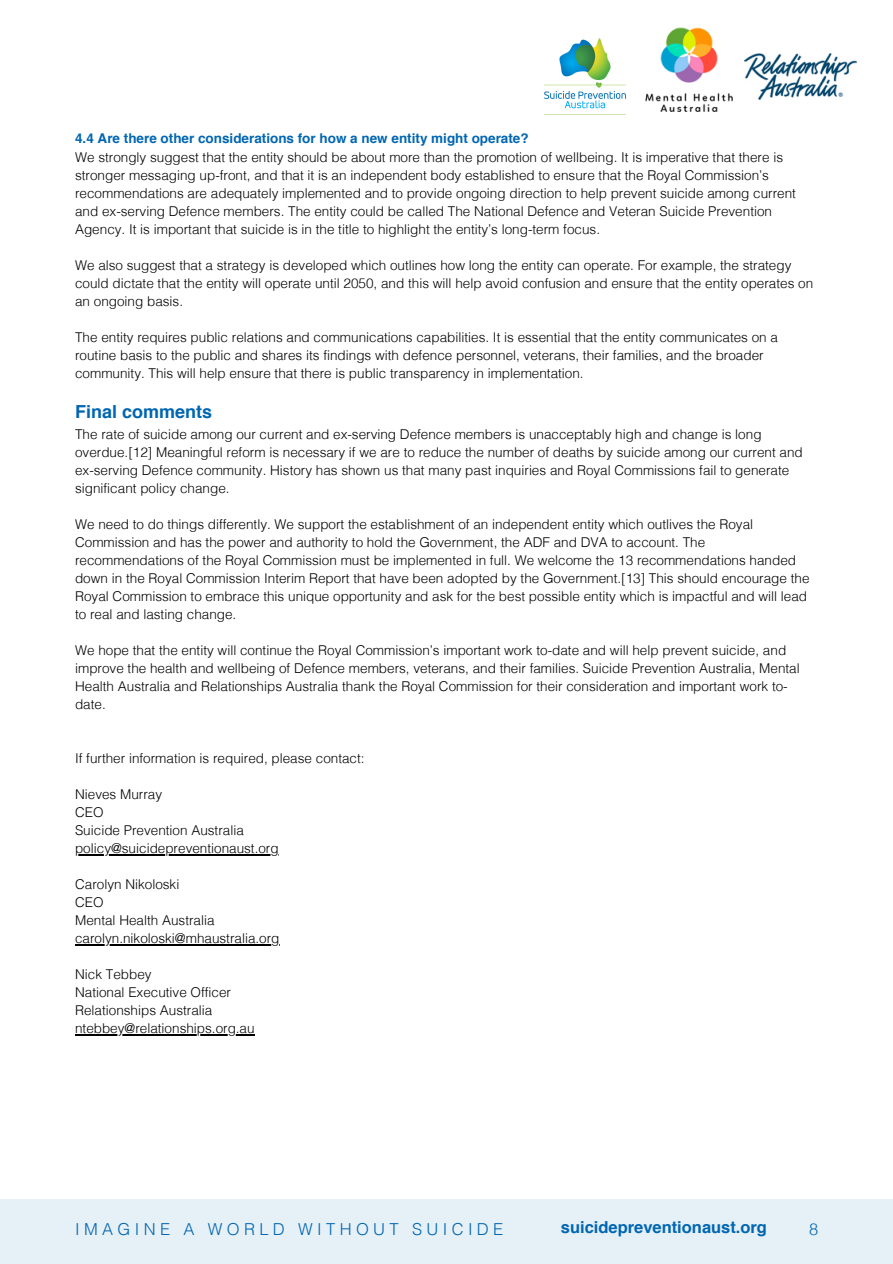
<style>
.page{position:relative;width:893px;height:1264px;background:#fff}
.page>*{position:absolute;margin:0;border:0;box-sizing:border-box;transform-origin:0 0}
.t1{font:700 18px "Helvetica";color:#0066b1}
.t2{font:300 16.5px "Helvetica";letter-spacing:.265em;color:#0066b1}
.t3{font:700 16.5px "Helvetica";color:#0066b1}
.t4{font:300 13.5px/18px "Helvetica";color:#000}
.t5{font:700 13.5px "Helvetica";color:#0066b1}
</style>
<div class="page">
<div style="left:0;top:1199px;width:892px;height:64px;background:#e6f0f7"></div>
<img style="left:544px;top:38px;width:82px;height:77px">
<img style="left:645px;top:27px;width:88px;height:85px">
<img style="left:744px;top:54px;width:112px;height:46px">
<hr style="left:75px;top:854px;width:204px;height:1px;background:#000">
<hr style="left:75px;top:944px;width:100px;height:1px;background:#000">
<hr style="left:175px;top:944px;width:104px;height:1px;background:#000">
<hr style="left:75px;top:1034px;width:180px;height:1px;background:#000">
<p class="t5" style="left:75px;top:133px;width:455px">4.4 Are there other considerations for how a new entity might operate?</p>
<p class="t4" style="left:75px;top:148px;width:722px">We strongly suggest that the entity should be about more than the promotion of wellbeing. It is imperative that there is stronger messaging up-front, and that it is an independent body established to ensure that the Royal Commission’s recommendations are adequately implemented and to provide ongoing direction to help prevent suicide among current and ex-serving Defence members. The entity could be called The National Defence and Veteran Suicide Prevention Agency. It is important that suicide is in the title to highlight the entity’s long-term focus.</p>
<p class="t4" style="left:75px;top:256px;width:739px">We also suggest that a strategy is developed which outlines how long the entity can operate. For example, the strategy could dictate that the entity will operate until 2050, and this will help avoid confusion and ensure that the entity operates on an ongoing basis.</p>
<p class="t4" style="left:75px;top:328px;width:704px">The entity requires public relations and communications capabilities. It is essential that the entity communicates on a routine basis to the public and shares its findings with defence personnel, veterans, their families, and the broader community. This will help ensure that there is public transparency in implementation.</p>
<p class="t1" style="left:75px;top:404px;width:138px">Final comments</p>
<p class="t4" style="left:75px;top:425px;width:729px">The rate of suicide among our current and ex-serving Defence members is unacceptably high and change is long overdue.[12] Meaningful reform is necessary if we are to reduce the number of deaths by suicide among our current and ex-serving Defence community. History has shown us that many past inquiries and Royal Commissions fail to generate significant policy change.</p>
<p class="t4" style="left:75px;top:515px;width:736px">We need to do things differently. We support the establishment of an independent entity which outlives the Royal Commission and has the power and authority to hold the Government, the ADF and DVA to account. The recommendations of the Royal Commission must be implemented in full. We welcome the 13 recommendations handed down in the Royal Commission Interim Report that have been adopted by the Government.[13] This should encourage the Royal Commission to embrace this unique opportunity and ask for the best possible entity which is impactful and will lead to real and lasting change.</p>
<p class="t4" style="left:75px;top:641px;width:726px">We hope that the entity will continue the Royal Commission’s important work to-date and will help prevent suicide, and improve the health and wellbeing of Defence members, veterans, and their families. Suicide Prevention Australia, Mental Health Australia and Relationships Australia thank the Royal Commission for their consideration and important work to&shy;date.</p>
<p class="t4" style="left:75px;top:749px;width:291px">If further information is required, please contact:</p>
<p class="t4" style="left:75px;top:785px;width:88px">Nieves Murray</p>
<p class="t4" style="left:75px;top:803px;width:30px">CEO</p>
<p class="t4" style="left:75px;top:821px;width:170px">Suicide Prevention Australia</p>
<p class="t4" style="left:75px;top:839px;width:205px">policy@suicidepreventionaust.org</p>
<p class="t4" style="left:75px;top:875px;width:106px">Carolyn Nikoloski</p>
<p class="t4" style="left:75px;top:893px;width:30px">CEO</p>
<p class="t4" style="left:75px;top:911px;width:141px">Mental Health Australia</p>
<p class="t4" style="left:75px;top:929px;width:206px">carolyn.nikoloski@mhaustralia.org</p>
<p class="t4" style="left:75px;top:965px;width:78px">Nick Tebbey</p>
<p class="t4" style="left:75px;top:983px;width:157px">National Executive Officer</p>
<p class="t4" style="left:75px;top:1001px;width:139px">Relationships Australia</p>
<p class="t4" style="left:75px;top:1019px;width:181px">ntebbey@relationships.org.au</p>
<p class="t2" style="left:75px;top:1218px;width:429px">IMAGINE A WORLD WITHOUT SUICIDE</p>
<p class="t3" style="left:561px;top:1220px;width:207px">suicidepreventionaust.org</p>
<p class="t2" style="left:809px;top:1218px;width:11px">8</p>
</div>
